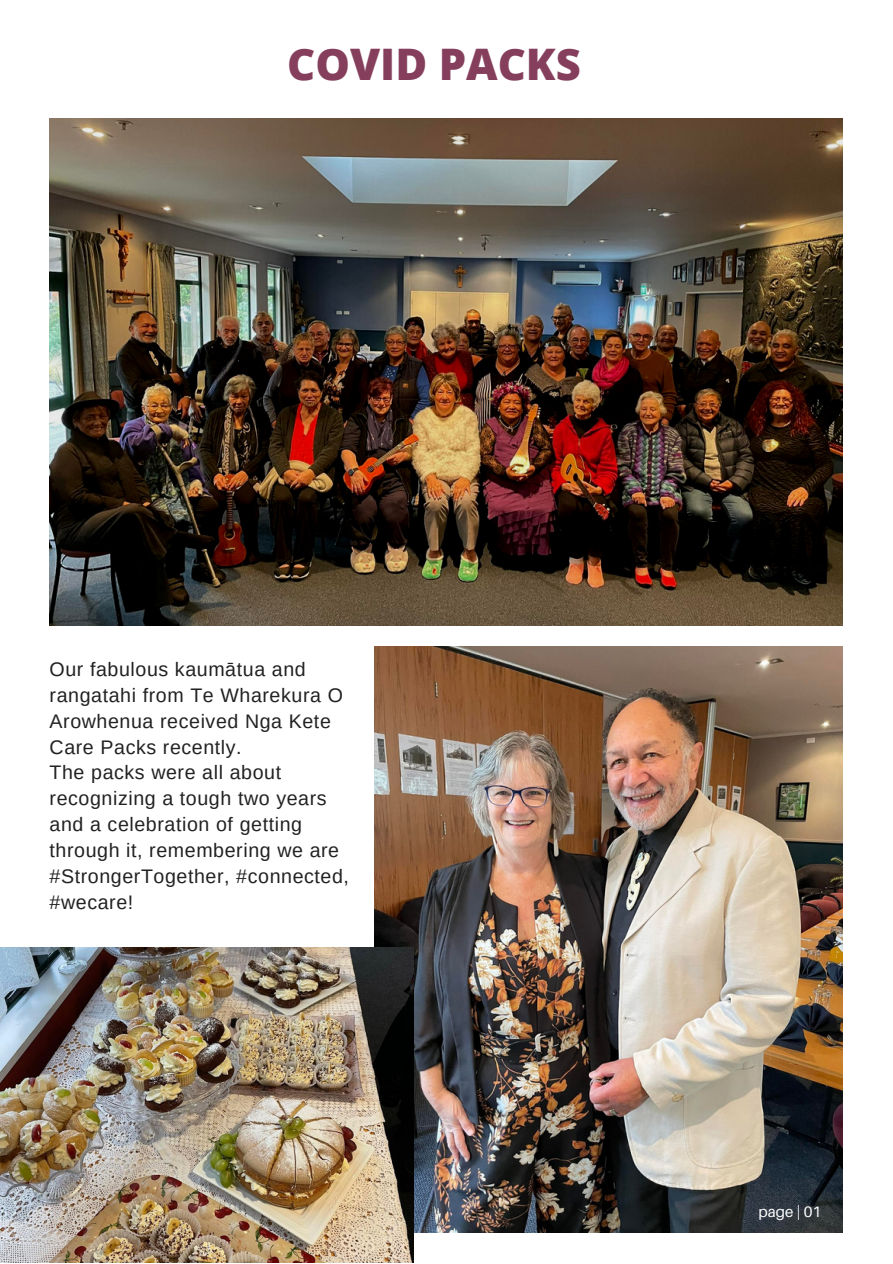
<style>
.page{position:relative;width:893px;height:1264px;background:#fff}
.page>*{position:absolute;margin:0;border:0;box-sizing:border-box;transform-origin:0 0}
.t1{font:800 43.5px "Open Sans";color:#853f5c}
.t2{font:19.65px/25.8px "Arimo";letter-spacing:.03em;color:#222}
.t3{font:15.15px "Aileron";color:#fff}
</style>
<div class="page">
<img style="left:50px;top:118px;width:792px;height:507px">
<img style="left:374px;top:646px;width:468px;height:586px">
<img style="left:0;top:947px;width:413px;height:315px">
<h1 class="t1" style="left:287px;top:31px;width:295px">COVID PACKS</h1>
<p class="t2" style="left:50px;top:656px;width:301px">Our fabulous kaumātua and rangatahi from Te Wharekura O<br>Arowhenua received Nga Kete<br>Care Packs recently.<br>The packs were all about recognizing a tough two years and a celebration of getting through it, remembering we are #StrongerTogether, #connected, #wecare!</p>
<p class="t3" style="left:758px;top:1203px;width:64px">page | 01</p>
</div>
